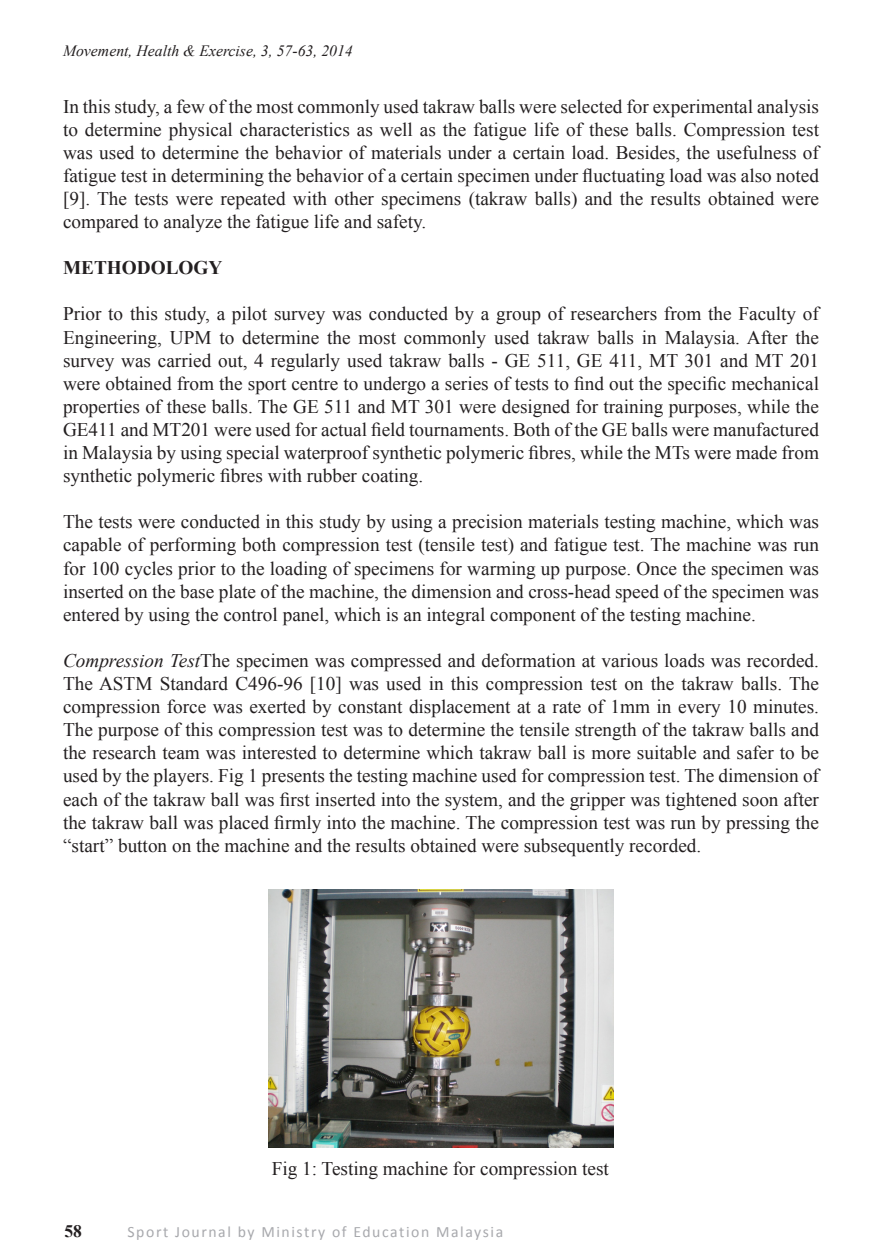
<style>
.page{position:relative;width:882px;height:1260px;background:#fff}
.page>*{position:absolute;margin:0;border:0;box-sizing:border-box;transform-origin:0 0}
.t1{font:19.25px/23.1px "Times New Roman";color:#231f20;text-align:justify}
.t2{font:700 19.25px "Times New Roman";color:#231f20}
.t3{font:700 17.5px "Times New Roman";color:#231f20}
.t4{font:15.75px "Calibri";letter-spacing:.1em;color:#a8a9ad}
.t5{font:italic 15.75px "Times New Roman";color:#231f20}
.s1{font-style:italic}
</style>
<div class="page">
<img style="left:268px;top:889px;width:346px;height:259px">
<p class="t5" style="left:63px;top:39px;width:291px">Movement, Health &amp; Exercise, 3, 57-63, 2014</p>
<p class="t1" style="left:63px;top:94px;width:758px">In this study, a few of the most commonly used takraw balls were selected for experimental analysis to determine physical characteristics as well as the fatigue life of these balls. Compression test was used to determine the behavior of materials under a certain load. Besides, the usefulness of fatigue test in determining the behavior of a certain specimen under fluctuating load was also noted [9]. The tests were repeated with other specimens (takraw balls) and the results obtained were compared to analyze the fatigue life and safety.</p>
<p class="t2" style="left:63px;top:254px;width:161px">METHODOLOGY</p>
<p class="t1" style="left:63px;top:302px;width:758px">Prior to this study, a pilot survey was conducted by a group of researchers from the Faculty of Engineering, UPM to determine the most commonly used takraw balls in Malaysia. After the survey was carried out, 4 regularly used takraw balls - GE 511, GE 411, MT 301 and MT 201 were obtained from the sport centre to undergo a series of tests to find out the specific mechanical properties of these balls. The GE 511 and MT 301 were designed for training purposes, while the GE411 and MT201 were used for actual field tournaments. Both of the GE balls were manufactured in Malaysia by using special waterproof synthetic polymeric fibres, while the MTs were made from synthetic polymeric fibres with rubber coating.</p>
<p class="t1" style="left:63px;top:510px;width:758px">The tests were conducted in this study by using a precision materials testing machine, which was capable of performing both compression test (tensile test) and fatigue test. The machine was run for 100 cycles prior to the loading of specimens for warming up purpose. Once the specimen was inserted on the base plate of the machine, the dimension and cross-head speed of the specimen was entered by using the control panel, which is an integral component of the testing machine.</p>
<p class="t1" style="left:63px;top:648px;width:758px"><span class="s1">Compression Test</span>The specimen was compressed and deformation at various loads was recorded.<br>The ASTM Standard C496-96 [10] was used in this compression test on the takraw balls. The compression force was exerted by constant displacement at a rate of 1mm in every 10 minutes.<br>The purpose of this compression test was to determine the tensile strength of the takraw balls and the research team was interested to determine which takraw ball is more suitable and safer to be used by the players. Fig 1 presents the testing machine used for compression test. The dimension of each of the takraw ball was first inserted into the system, and the gripper was tightened soon after the takraw ball was placed firmly into the machine. The compression test was run by pressing the “start” button on the machine and the results obtained were subsequently recorded.</p>
<p class="t1" style="left:272px;top:1157px;width:339px">Fig 1: Testing machine for compression test</p>
<p class="t3" style="left:64px;top:1219px;width:19px">58</p>
<p class="t4" style="left:127px;top:1222px;width:377px">Sport Journal by Ministry of Education Malaysia</p>
</div>
